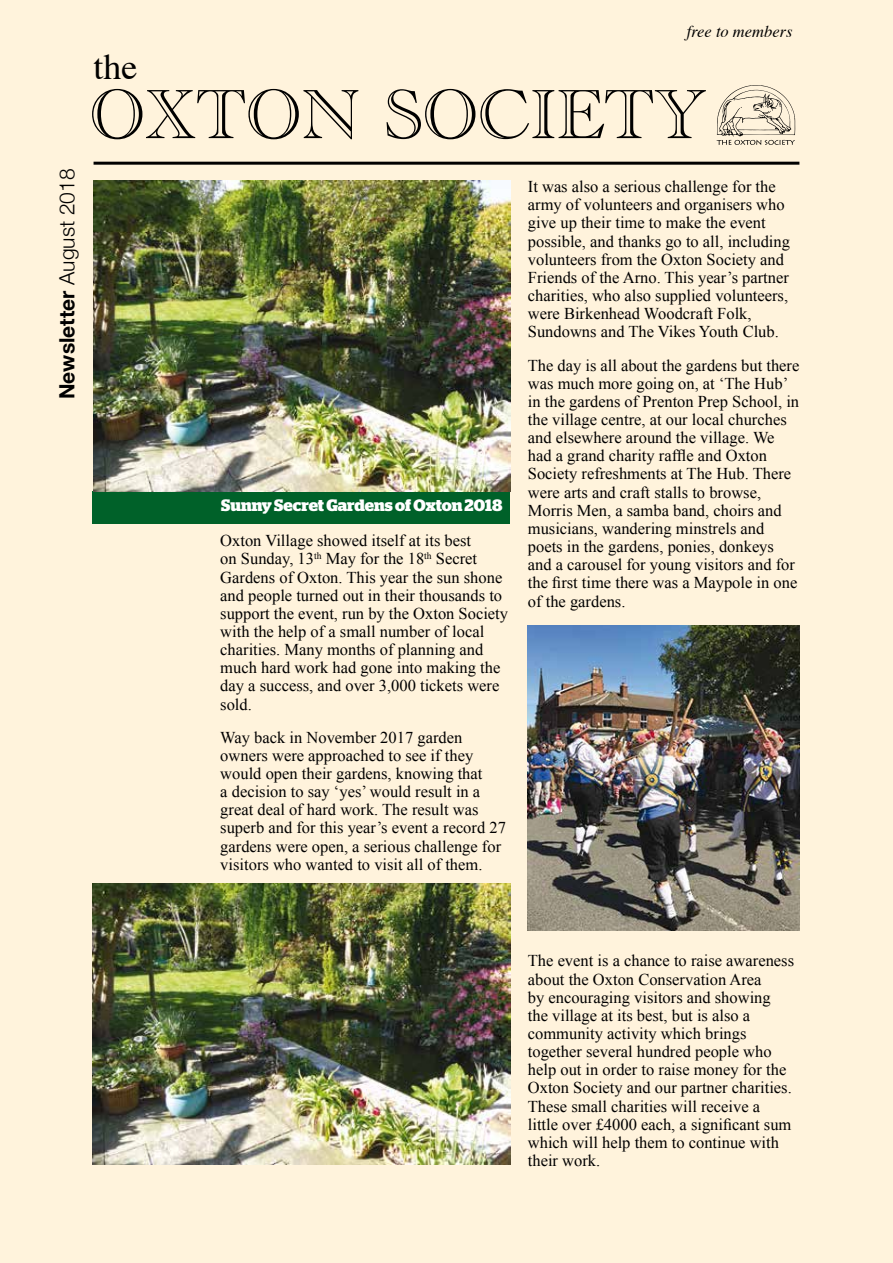
<style>
.page{position:relative;width:893px;height:1263px;background:#fff3dc}
.page>*{position:absolute;margin:0;border:0;box-sizing:border-box;transform-origin:0 0}
.t1{font:36px "Times";color:#000}
.t2{font:700 21px "Helvetica Neue";color:#000}
.t3{font:16.5px/18.1px "Times New Roman";color:#000}
.t4{font:700 16.5px "Stag";color:#fff}
.t5{font:italic 16.5px "Times";color:#000}
.s1{font-weight:300}
</style>
<div class="page">
<div style="left:92px;top:491px;width:418px;height:33px;background:#006129"></div>
<svg style="left:717px;top:85px;width:78px;height:60px"></svg>
<svg style="left:92px;top:89px;width:614px;height:50px"></svg>
<hr style="left:94px;top:162px;width:705px;height:3px;background:#000">
<img style="left:94px;top:181px;width:417px;height:310px">
<img style="left:93px;top:883px;width:418px;height:281px">
<img style="left:528px;top:625px;width:271px;height:305px">
<h1 class="t1" style="left:94px;top:34px;width:45px">the</h1>
<p class="t2" style="left:50px;top:399px;width:232px;rotate:-90deg">Newsletter <span class="s1">August 2018</span></p>
<p class="t5" style="left:687px;top:17px;width:107px">free to members</p>
<p class="t4" style="left:221px;top:496px;width:283px">Sunny Secret Gardens of Oxton 2018</p>
<p class="t3" style="left:220px;top:531px;width:289px">Oxton Village showed itself at its best<br>on Sunday, 13<sup>th</sup> May for the 18<sup>th</sup> Secret Gardens of Oxton. This year the sun shone and people turned out in their thousands to support the event, run by the Oxton Society with the help of a small number of local charities. Many months of planning and much hard work had gone into making the day a success, and over 3,000 tickets were sold.</p>
<p class="t3" style="left:220px;top:728px;width:287px">Way back in November 2017 garden owners were approached to see if they would open their gardens, knowing that<br>a decision to say ‘yes’ would result in a great deal of hard work. The result was superb and for this year’s event a record 27 gardens were open, a serious challenge for visitors who wanted to visit all of them.</p>
<p class="t3" style="left:528px;top:177px;width:264px">It was also a serious challenge for the army of volunteers and organisers who give up their time to make the event possible, and thanks go to all, including volunteers from the Oxton Society and Friends of the Arno. This year’s partner charities, who also supplied volunteers, were Birkenhead Woodcraft Folk, Sundowns and The Vikes Youth Club.</p>
<p class="t3" style="left:528px;top:356px;width:273px">The day is all about the gardens but there was much more going on, at ‘The Hub’ in the gardens of Prenton Prep School, in the village centre, at our local churches and elsewhere around the village. We had a grand charity raffle and Oxton Society refreshments at The Hub. There were arts and craft stalls to browse, Morris Men, a samba band, choirs and musicians, wandering minstrels and poets in the gardens, ponies, donkeys and a carousel for young visitors and for the first time there was a Maypole in one of the gardens.</p>
<p class="t3" style="left:528px;top:951px;width:268px">The event is a chance to raise awareness about the Oxton Conservation Area<br>by encouraging visitors and showing the village at its best, but is also a community activity which brings together several hundred people who help out in order to raise money for the Oxton Society and our partner charities.<br>These small charities will receive a little over £4000 each, a significant sum which will help them to continue with their work.</p>
</div>
